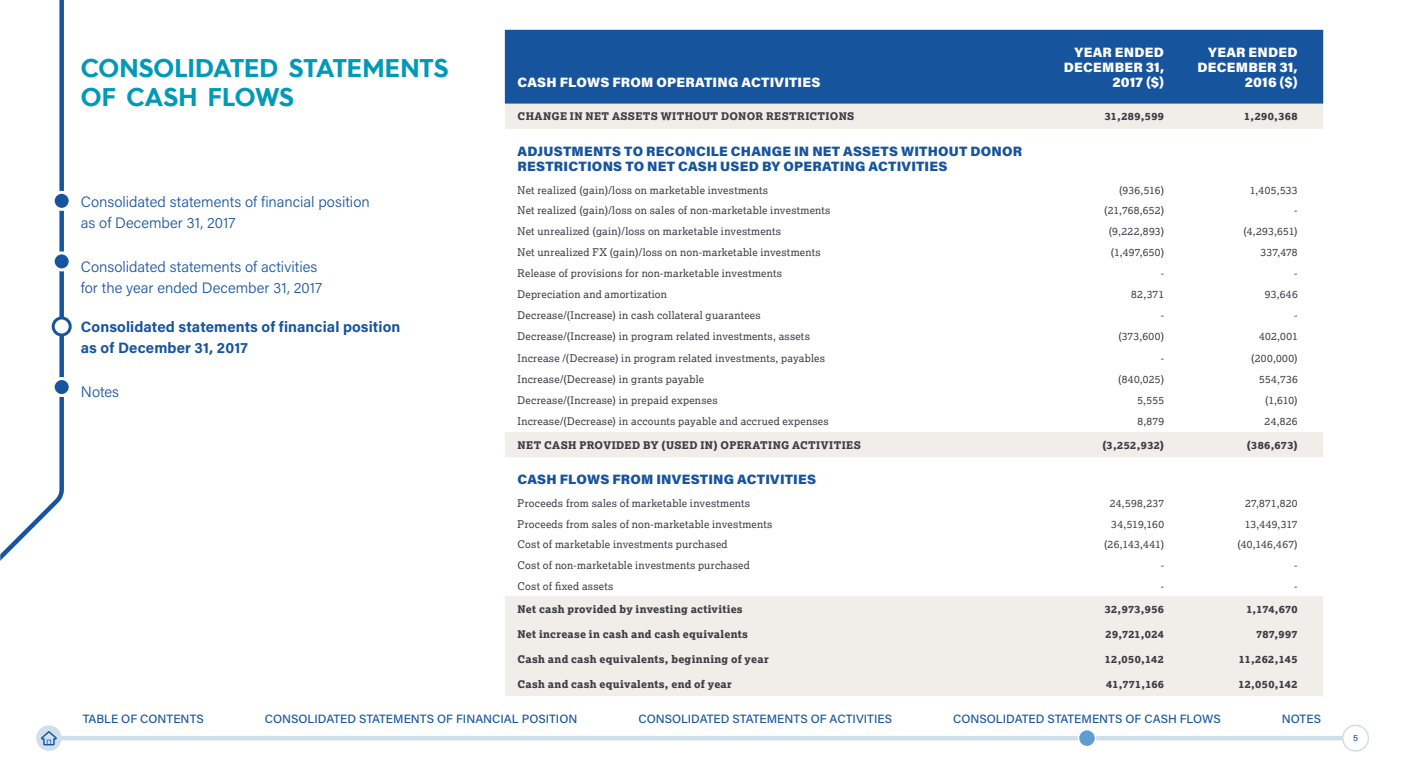
<style>
.page{position:relative;width:1404px;height:766px;background:#fff}
.page>*{position:absolute;margin:0;border:0;box-sizing:border-box;transform-origin:0 0}
.t1{font:700 25.5px/28.5px "Hurme";letter-spacing:-.005em;color:#009ab6}
.t2{font:300 15px/21px "Acumin Pro";color:#17549e}
.t3{font:700 15px/21px "Acumin Pro";letter-spacing:.005em;color:#17549e}
.t4{font:900 13.5px/15px "Acumin Pro";letter-spacing:.015em;color:#17549e}
.t5{font:900 13.5px/15px "Acumin Pro";letter-spacing:.015em;color:#fff;text-align:right}
.t6{font:500 12px "Acumin Pro";color:#15569f}
.t7{font:10.5px "Lexia";letter-spacing:.025em;color:#3f3c45}
.t8{font:800 10.5px "Lexia";letter-spacing:.03em;color:#3f3c45}
.t9{font:500 9px "Acumin Pro";color:#15569f}
</style>
<div class="page">
<div style="left:36px;top:725px;width:26px;height:25px;background:#d0dfeb;border-radius:50%"></div>
<svg style="left:41px;top:731px;width:16px;height:14px"></svg>
<div style="left:60px;top:735px;width:1284px;height:5px;background:#d0dfeb"></div>
<div style="left:1341px;top:724px;width:27px;height:27px;border:2px solid #d0dfeb;border-radius:50%"></div>
<svg style="left:0;top:0;width:66px;height:561px"></svg>
<div style="left:1078px;top:729px;width:17px;height:17px;background:#5e9cd4;border-radius:50%"></div>
<div style="left:1077px;top:728px;width:19px;height:19px;border:2px solid #fff;border-radius:50%"></div>
<div style="left:505px;top:30px;width:817px;height:74px;background:#17549e"></div>
<svg style="left:505px;top:104px;width:817px;height:592px"></svg>
<div style="left:53px;top:192px;width:17px;height:17px;background:#17549e;border-radius:50%"></div>
<div style="left:52px;top:191px;width:20px;height:20px;border:3px solid #fff;border-radius:50%"></div>
<div style="left:53px;top:318px;width:17px;height:17px;background:#fff;border-radius:50%"></div>
<div style="left:52px;top:316px;width:20px;height:20px;border:3px solid #17549e;border-radius:50%"></div>
<div style="left:53px;top:378px;width:17px;height:17px;background:#17549e;border-radius:50%"></div>
<div style="left:52px;top:377px;width:20px;height:20px;border:3px solid #fff;border-radius:50%"></div>
<div style="left:53px;top:253px;width:17px;height:17px;background:#17549e;border-radius:50%"></div>
<div style="left:52px;top:251px;width:20px;height:20px;border:3px solid #fff;border-radius:50%"></div>
<h1 class="t1" style="left:81px;top:54px;width:369px">CONSOLIDATED STATEMENTS<br>OF CASH FLOWS</h1>
<h2 class="t2" style="left:81px;top:190px;width:290px">Consolidated statements of financial position as of December 31, 2017</h2>
<h2 class="t2" style="left:81px;top:255px;width:243px">Consolidated statements of activities for the year ended December 31, 2017</h2>
<h2 class="t3" style="left:81px;top:316px;width:321px">Consolidated statements of financial position as of December 31, 2017</h2>
<h2 class="t2" style="left:81px;top:381px;width:40px">Notes</h2>
<p class="t5" style="left:517px;top:74px;width:304px">CASH FLOWS FROM OPERATING ACTIVITIES</p>
<p class="t5" style="left:1063px;top:44px;width:102px">YEAR ENDED<br>DECEMBER 31,<br>2017 ($)</p>
<p class="t5" style="left:1197px;top:44px;width:102px">YEAR ENDED<br>DECEMBER 31,<br>2016 ($)</p>
<p class="t8" style="left:517px;top:110px;width:338px">CHANGE IN NET ASSETS WITHOUT DONOR RESTRICTIONS</p>
<p class="t8" style="left:1104px;top:110px;width:61px">31,289,599</p>
<p class="t8" style="left:1243px;top:110px;width:55px">1,290,368</p>
<p class="t4" style="left:517px;top:143px;width:506px">ADJUSTMENTS TO RECONCILE CHANGE IN NET ASSETS WITHOUT DONOR<br>RESTRICTIONS TO NET CASH USED BY OPERATING ACTIVITIES</p>
<p class="t7" style="left:517px;top:183px;width:252px">Net realized (gain)/loss on marketable investments</p>
<p class="t7" style="left:1118px;top:183px;width:47px">(936,516)</p>
<p class="t7" style="left:1249px;top:183px;width:49px">1,405,533</p>
<p class="t7" style="left:517px;top:204px;width:314px">Net realized (gain)/loss on sales of non-marketable investments</p>
<p class="t7" style="left:1104px;top:204px;width:61px">(21,768,652)</p>
<p class="t7" style="left:1294px;top:204px;width:5px">-</p>
<p class="t7" style="left:517px;top:224px;width:265px">Net unrealized (gain)/loss on marketable investments</p>
<p class="t7" style="left:1108px;top:224px;width:57px">(9,222,893)</p>
<p class="t7" style="left:1243px;top:224px;width:56px">(4,293,651)</p>
<p class="t7" style="left:517px;top:245px;width:304px">Net unrealized FX (gain)/loss on non-marketable investments</p>
<p class="t7" style="left:1110px;top:245px;width:55px">(1,497,650)</p>
<p class="t7" style="left:1260px;top:245px;width:39px">337,478</p>
<p class="t7" style="left:517px;top:266px;width:266px">Release of provisions for non-marketable investments</p>
<p class="t7" style="left:1160px;top:266px;width:5px">-</p>
<p class="t7" style="left:1294px;top:266px;width:5px">-</p>
<p class="t7" style="left:517px;top:287px;width:151px">Depreciation and amortization</p>
<p class="t7" style="left:1131px;top:287px;width:34px">82,371</p>
<p class="t7" style="left:1264px;top:287px;width:34px">93,646</p>
<p class="t7" style="left:517px;top:308px;width:244px">Decrease/(Increase) in cash collateral guarantees</p>
<p class="t7" style="left:1160px;top:308px;width:5px">-</p>
<p class="t7" style="left:1294px;top:308px;width:5px">-</p>
<p class="t7" style="left:517px;top:330px;width:294px">Decrease/(Increase) in program related investments, assets</p>
<p class="t7" style="left:1118px;top:330px;width:47px">(373,600)</p>
<p class="t7" style="left:1258px;top:330px;width:40px">402,001</p>
<p class="t7" style="left:517px;top:351px;width:309px">Increase /(Decrease) in program related investments, payables</p>
<p class="t7" style="left:1160px;top:351px;width:5px">-</p>
<p class="t7" style="left:1251px;top:351px;width:48px">(200,000)</p>
<p class="t7" style="left:517px;top:372px;width:188px">Increase/(Decrease) in grants payable</p>
<p class="t7" style="left:1118px;top:372px;width:47px">(840,025)</p>
<p class="t7" style="left:1258px;top:372px;width:40px">554,736</p>
<p class="t7" style="left:517px;top:393px;width:201px">Decrease/(Increase) in prepaid expenses</p>
<p class="t7" style="left:1137px;top:393px;width:28px">5,555</p>
<p class="t7" style="left:1264px;top:393px;width:34px">(1,610)</p>
<p class="t7" style="left:517px;top:414px;width:312px">Increase/(Decrease) in accounts payable and accrued expenses</p>
<p class="t7" style="left:1137px;top:414px;width:28px">8,879</p>
<p class="t7" style="left:1264px;top:414px;width:35px">24,826</p>
<p class="t8" style="left:517px;top:438px;width:345px">NET CASH PROVIDED BY (USED IN) OPERATING ACTIVITIES</p>
<p class="t8" style="left:1102px;top:438px;width:63px">(3,252,932)</p>
<p class="t8" style="left:1246px;top:438px;width:52px">(386,673)</p>
<p class="t4" style="left:517px;top:471px;width:300px">CASH FLOWS FROM INVESTING ACTIVITIES</p>
<p class="t7" style="left:517px;top:496px;width:234px">Proceeds from sales of marketable investments</p>
<p class="t7" style="left:1109px;top:496px;width:56px">24,598,237</p>
<p class="t7" style="left:1244px;top:496px;width:54px">27,871,820</p>
<p class="t7" style="left:517px;top:517px;width:256px">Proceeds from sales of non-marketable investments</p>
<p class="t7" style="left:1111px;top:517px;width:54px">34,519,160</p>
<p class="t7" style="left:1244px;top:517px;width:54px">13,449,317</p>
<p class="t7" style="left:517px;top:538px;width:211px">Cost of marketable investments purchased</p>
<p class="t7" style="left:1103px;top:538px;width:61px">(26,143,441)</p>
<p class="t7" style="left:1237px;top:538px;width:62px">(40,146,467)</p>
<p class="t7" style="left:517px;top:558px;width:234px">Cost of non-marketable investments purchased</p>
<p class="t7" style="left:1160px;top:558px;width:5px">-</p>
<p class="t7" style="left:1293px;top:558px;width:5px">-</p>
<p class="t7" style="left:517px;top:579px;width:97px">Cost of fixed assets</p>
<p class="t7" style="left:1160px;top:579px;width:5px">-</p>
<p class="t7" style="left:1293px;top:579px;width:5px">-</p>
<p class="t8" style="left:517px;top:602px;width:227px">Net cash provided by investing activities</p>
<p class="t8" style="left:1104px;top:602px;width:61px">32,973,956</p>
<p class="t8" style="left:1246px;top:602px;width:53px">1,174,670</p>
<p class="t8" style="left:517px;top:627px;width:232px">Net increase in cash and cash equivalents</p>
<p class="t8" style="left:1105px;top:627px;width:60px">29,721,024</p>
<p class="t8" style="left:1255px;top:627px;width:43px">787,997</p>
<p class="t8" style="left:517px;top:652px;width:253px">Cash and cash equivalents, beginning of year</p>
<p class="t8" style="left:1104px;top:652px;width:61px">12,050,142</p>
<p class="t8" style="left:1238px;top:652px;width:60px">11,262,145</p>
<p class="t8" style="left:517px;top:677px;width:216px">Cash and cash equivalents, end of year</p>
<p class="t8" style="left:1106px;top:677px;width:59px">41,771,166</p>
<p class="t8" style="left:1238px;top:677px;width:61px">12,050,142</p>
<p class="t6" style="left:83px;top:710px;width:123px">TABLE OF CONTENTS</p>
<p class="t6" style="left:265px;top:710px;width:314px">CONSOLIDATED STATEMENTS OF FINANCIAL POSITION</p>
<p class="t6" style="left:638px;top:710px;width:255px">CONSOLIDATED STATEMENTS OF ACTIVITIES</p>
<p class="t6" style="left:953px;top:710px;width:269px">CONSOLIDATED STATEMENTS OF CASH FLOWS</p>
<p class="t6" style="left:1281px;top:710px;width:41px">NOTES</p>
<p class="t9" style="left:1352px;top:731px;width:6px">5</p>
</div>
